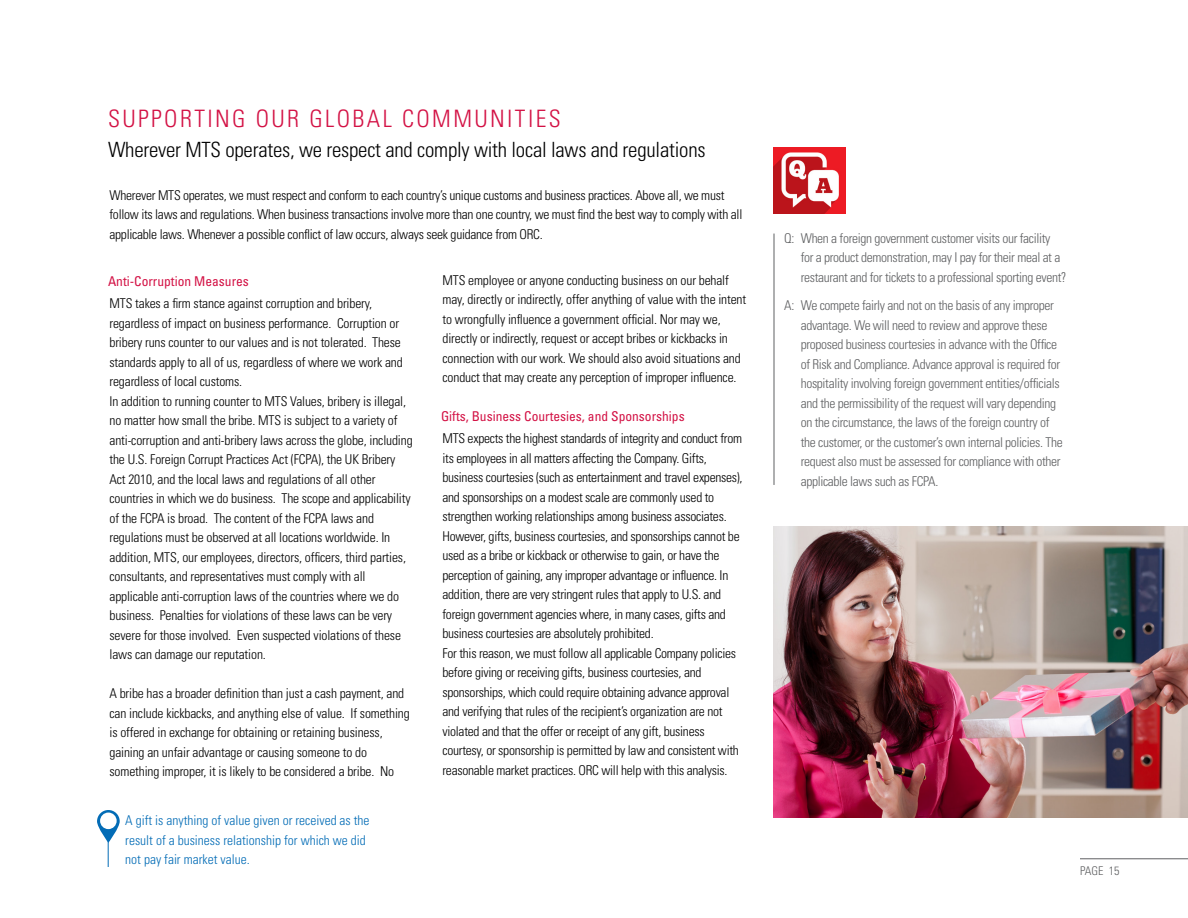
<style>
.page{position:relative;width:1188px;height:918px;background:#fff}
.page>*{position:absolute;margin:0;border:0;box-sizing:border-box;transform-origin:0 0}
.t1{font:300 condensed 24px "Univers";letter-spacing:.1em;color:#d31245}
.t2{font:300 condensed 21px "Univers";letter-spacing:-.01em;color:#000}
.t3{font:300 condensed 13.5px/19.5px "Univers";letter-spacing:-.01em;color:#000}
.t4{font:300 condensed 13.5px/19.5px "Univers";letter-spacing:-.025em;color:#5f6062}
.t5{font:300 condensed 13.5px/19.5px "Univers";color:#036cb6}
.t6{font:condensed 13.5px "Univers";color:#d31245}
.t7{font:300 condensed 12px "Univers";color:#5f6062}
</style>
<div class="page">
<hr style="left:108px;top:816px;width:1px;height:51px;background:#036cb6">
<svg style="left:97px;top:810px;width:23px;height:33px"></svg>
<div style="left:100px;top:813px;width:17px;height:16px;background:#fff;border-radius:50%"></div>
<img style="left:774px;top:147px;width:71px;height:67px">
<img style="left:774px;top:526px;width:414px;height:292px">
<hr style="left:1080px;top:859px;width:108px;height:1px;background:#5f6062">
<hr style="left:774px;top:234px;width:1px;height:251px;background:#5f6062">
<h1 class="t1" style="left:108px;top:104px;width:454px">SUPPORTING OUR GLOBAL COMMUNITIES</h1>
<h2 class="t2" style="left:108px;top:137px;width:599px">Wherever MTS operates, we respect and comply with local laws and regulations</h2>
<p class="t3" style="left:110px;top:185px;width:634px">Wherever MTS operates, we must respect and conform to each country’s unique customs and business practices. Above all, we must follow its laws and regulations. When business transactions involve more than one country, we must find the best way to comply with all applicable laws. Whenever a possible conflict of law occurs, always seek guidance from ORC.</p>
<p class="t6" style="left:108px;top:273px;width:142px">Anti-Corruption Measures</p>
<p class="t3" style="left:110px;top:294px;width:305px">MTS takes a firm stance against corruption and bribery, regardless of impact on business performance. Corruption or bribery runs counter to our values and is not tolerated. These standards apply to all of us, regardless of where we work and regardless of local customs.<br>In addition to running counter to MTS Values, bribery is illegal, no matter how small the bribe. MTS is subject to a variety of anti-corruption and anti-bribery laws across the globe, including the U.S. Foreign Corrupt Practices Act (FCPA), the UK Bribery Act 2010, and the local laws and regulations of all other countries in which we do business. The scope and applicability of the FCPA is broad. The content of the FCPA laws and regulations must be observed at all locations worldwide. In addition, MTS, our employees, directors, officers, third parties, consultants, and representatives must comply with all applicable anti-corruption laws of the countries where we do business. Penalties for violations of these laws can be very severe for those involved. Even suspected violations of these laws can damage our reputation.</p>
<p class="t3" style="left:110px;top:684px;width:302px">A bribe has a broader definition than just a cash payment, and can include kickbacks, and anything else of value. If something is offered in exchange for obtaining or retaining business, gaining an unfair advantage or causing someone to do something improper, it is likely to be considered a bribe. No</p>
<p class="t3" style="left:443px;top:270px;width:305px">MTS employee or anyone conducting business on our behalf may, directly or indirectly, offer anything of value with the intent to wrongfully influence a government official. Nor may we, directly or indirectly, request or accept bribes or kickbacks in connection with our work. We should also avoid situations and conduct that may create any perception of improper influence.</p>
<p class="t6" style="left:441px;top:408px;width:245px">Gifts, Business Courtesies, and Sponsorships</p>
<p class="t3" style="left:442px;top:429px;width:302px">MTS expects the highest standards of integrity and conduct from its employees in all matters affecting the Company. Gifts, business courtesies (such as entertainment and travel expenses), and sponsorships on a modest scale are commonly used to strengthen working relationships among business associates.<br>However, gifts, business courtesies, and sponsorships cannot be used as a bribe or kickback or otherwise to gain, or have the perception of gaining, any improper advantage or influence. In addition, there are very stringent rules that apply to U.S. and foreign government agencies where, in many cases, gifts and business courtesies are absolutely prohibited.<br>For this reason, we must follow all applicable Company policies before giving or receiving gifts, business courtesies, and sponsorships, which could require obtaining advance approval and verifying that rules of the recipient’s organization are not violated and that the offer or receipt of any gift, business courtesy, or sponsorship is permitted by law and consistent with reasonable market practices. ORC will help with this analysis.</p>
<p class="t5" style="left:125px;top:811px;width:246px">A gift is anything of value given or received as the result of a business relationship for which we did not pay fair market value.</p>
<p class="t4" style="left:801px;top:228px;width:267px;text-indent:-16px">Q: When a foreign government customer visits our facility for a product demonstration, may I pay for their meal at a restaurant and for tickets to a professional sporting event?</p>
<p class="t4" style="left:801px;top:296px;width:263px;text-indent:-16px">A: We compete fairly and not on the basis of any improper advantage. We will need to review and approve these proposed business courtesies in advance with the Office of Risk and Compliance. Advance approval is required for hospitality involving foreign government entities/officials and the permissibility of the request will vary depending on the circumstance, the laws of the foreign country of the customer, or the customer’s own internal policies. The request also must be assessed for compliance with other applicable laws such as FCPA.</p>
<p class="t7" style="left:1080px;top:863px;width:41px">PAGE 15</p>
</div>
